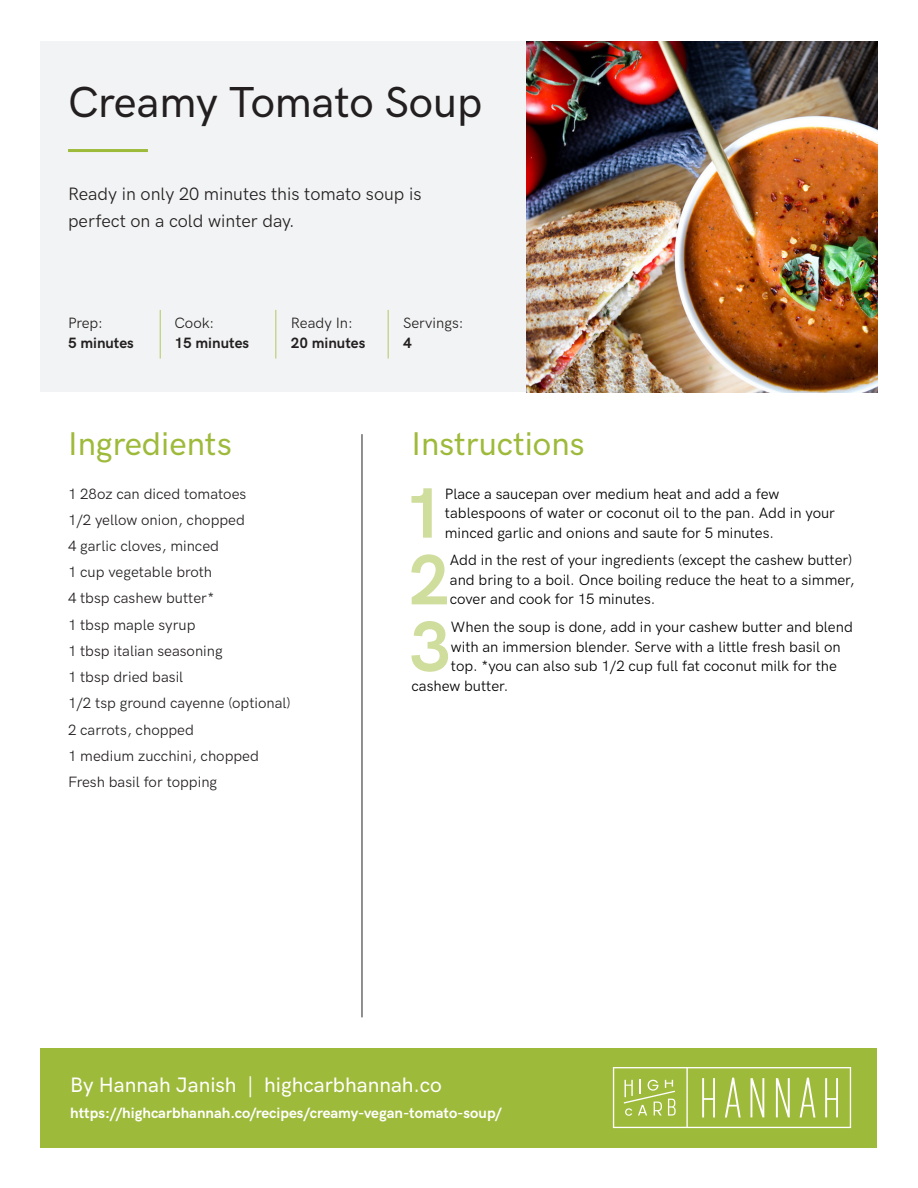
<style>
.page{position:relative;width:918px;height:1188px;background:#fff}
.page>*{position:absolute;margin:0;border:0;box-sizing:border-box;transform-origin:0 0}
.Instructions_Text_Ne{font:700 71.55px "HK Grotesk";color:#cfdd9d}
.RECIPE_TITLES{font:500 43.5px "HK Grotesk";letter-spacing:-.005em;color:#231f20}
.RECIPE_TITLES-2{font:500 33px "HK Grotesk";color:#9eba3b}
.RECIPE_TITLES-3{font:500 21px "HK Grotesk";color:#fff}
.RECIPE_TITLES-4{font:18px/27px "HK Grotesk";color:#231f20}
.Instructions_Text_Ne-2{font:15px/19.5px "HK Grotesk";color:#000}
.Ingredients_Text{font:15px "HK Grotesk";color:#231f20}
.RECIPE_TITLES-5{font:700 15px "HK Grotesk";color:#fff}
.RECIPE_TITLES-6{font:15px "HK Grotesk";color:#231f20}
.RECIPE_TITLES-7{font:700 15px "HK Grotesk";color:#231f20}
</style>
<div class="page">
<div style="left:40px;top:41px;width:536px;height:351px;background:#f2f3f4"></div>
<div style="left:40px;top:1048px;width:838px;height:100px;background:#9eba3b"></div>
<img style="left:526px;top:41px;width:352px;height:351px">
<svg style="left:613px;top:1067px;width:238px;height:61px"></svg>
<hr style="left:68px;top:149px;width:80px;height:3px;background:#9eba3b">
<hr style="left:160px;top:310px;width:1px;height:49px;background:#b1c862">
<hr style="left:275px;top:310px;width:1px;height:49px;background:#b1c862">
<hr style="left:388px;top:310px;width:1px;height:49px;background:#b1c862">
<hr style="left:362px;top:434px;width:1px;height:583px;background:#231f20">
<p class="RECIPE_TITLES" style="left:68px;top:69px;width:416px">Creamy Tomato Soup</p>
<p class="RECIPE_TITLES-4" style="left:68px;top:179px;width:355px">Ready in only 20 minutes this tomato soup is perfect on a cold winter day.</p>
<p class="RECIPE_TITLES-6" style="left:68px;top:312px;width:37px">Prep:</p>
<p class="RECIPE_TITLES-6" style="left:175px;top:312px;width:41px">Cook:</p>
<p class="RECIPE_TITLES-6" style="left:291px;top:312px;width:64px">Ready In:</p>
<p class="RECIPE_TITLES-6" style="left:403px;top:312px;width:62px">Servings:</p>
<p class="RECIPE_TITLES-7" style="left:68px;top:332px;width:67px">5 minutes</p>
<p class="RECIPE_TITLES-7" style="left:175px;top:332px;width:76px">15 minutes</p>
<p class="RECIPE_TITLES-7" style="left:291px;top:332px;width:76px">20 minutes</p>
<p class="RECIPE_TITLES-7" style="left:403px;top:332px;width:10px">4</p>
<p class="RECIPE_TITLES-2" style="left:68px;top:419px;width:165px">Ingredients</p>
<p class="RECIPE_TITLES-2" style="left:411px;top:419px;width:175px">Instructions</p>
<p class="Ingredients_Text" style="left:68px;top:482px;width:180px">1 28oz can diced tomatoes</p>
<p class="Ingredients_Text" style="left:68px;top:508px;width:179px">1/2 yellow onion, chopped</p>
<p class="Ingredients_Text" style="left:68px;top:535px;width:153px">4 garlic cloves, minced</p>
<p class="Ingredients_Text" style="left:68px;top:561px;width:146px">1 cup vegetable broth</p>
<p class="Ingredients_Text" style="left:68px;top:587px;width:148px">4 tbsp cashew butter*</p>
<p class="Ingredients_Text" style="left:68px;top:613px;width:129px">1 tbsp maple syrup</p>
<p class="Ingredients_Text" style="left:68px;top:640px;width:156px">1 tbsp italian seasoning</p>
<p class="Ingredients_Text" style="left:68px;top:666px;width:117px">1 tbsp dried basil</p>
<p class="Ingredients_Text" style="left:68px;top:692px;width:224px">1/2 tsp ground cayenne (optional)</p>
<p class="Ingredients_Text" style="left:68px;top:718px;width:128px">2 carrots, chopped</p>
<p class="Ingredients_Text" style="left:68px;top:744px;width:193px">1 medium zucchini, chopped</p>
<p class="Ingredients_Text" style="left:68px;top:771px;width:151px">Fresh basil for topping</p>
<p class="Instructions_Text_Ne" style="left:403px;top:459px;width:43px">1</p>
<p class="Instructions_Text_Ne-2" style="left:445px;top:483px;width:392px">Place a saucepan over medium heat and add a few tablespoons of water or coconut oil to the pan. Add in your minced garlic and onions and saute for 5 minutes.</p>
<p class="Instructions_Text_Ne" style="left:408px;top:526px;width:43px">2</p>
<p class="Instructions_Text_Ne-2" style="left:450px;top:549px;width:406px">Add in the rest of your ingredients (except the cashew butter) and bring to a boil. Once boiling reduce the heat to a simmer, cover and cook for 15 minutes.</p>
<p class="Instructions_Text_Ne" style="left:409px;top:593px;width:43px">3</p>
<p class="Instructions_Text_Ne-2" style="left:451px;top:616px;width:403px">When the soup is done, add in your cashew butter and blend</p>
<p class="Instructions_Text_Ne-2" style="left:451px;top:636px;width:391px">with an immersion blender. Serve with a little fresh basil on</p>
<p class="Instructions_Text_Ne-2" style="left:451px;top:655px;width:388px">top. *you can also sub 1/2 cup full fat coconut milk for the</p>
<p class="Instructions_Text_Ne-2" style="left:411px;top:675px;width:98px">cashew butter.</p>
<p class="RECIPE_TITLES-3" style="left:70px;top:1069px;width:373px">By Hannah Janish | highcarbhannah.co</p>
<p class="RECIPE_TITLES-5" style="left:70px;top:1102px;width:433px">https://highcarbhannah.co/recipes/creamy-vegan-tomato-soup/</p>
</div>
